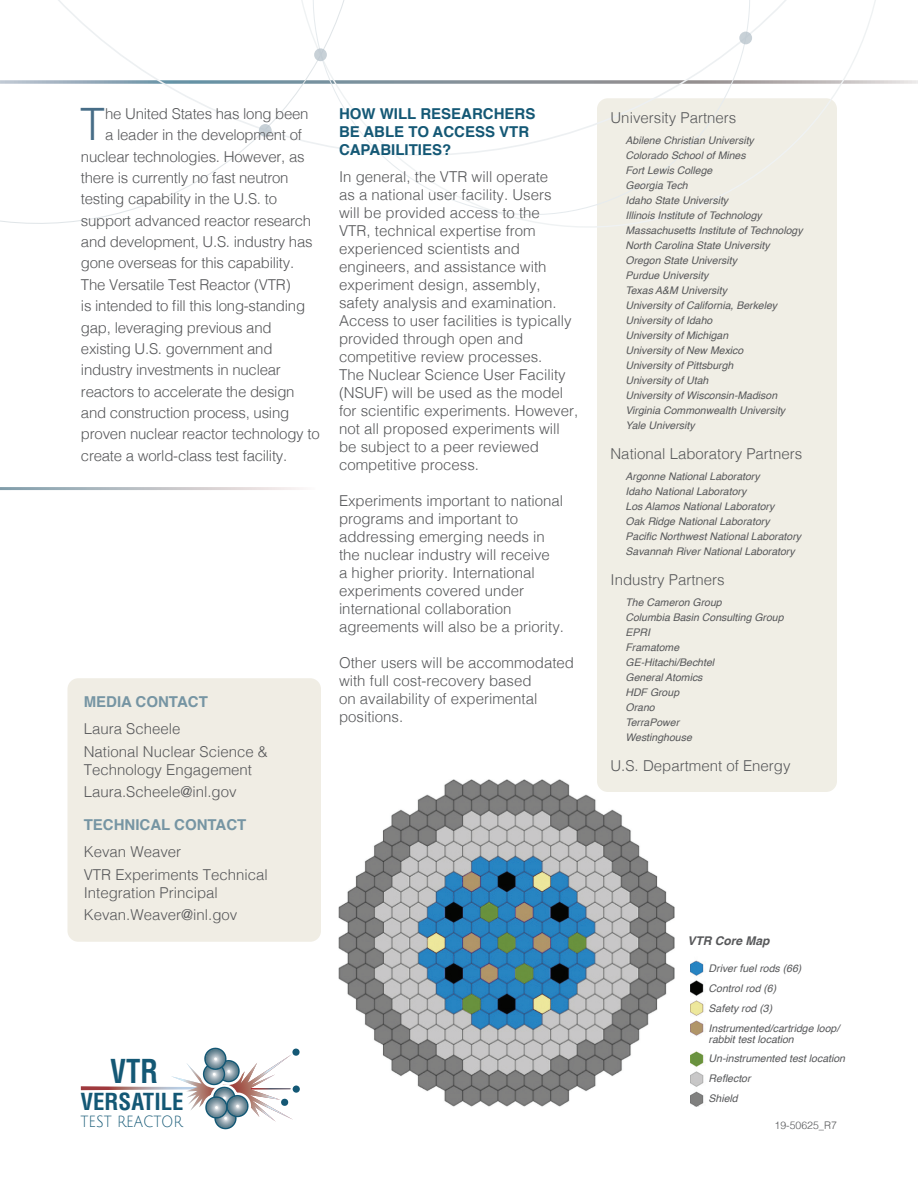
<style>
.page{position:relative;width:918px;height:1188px;background:#fff}
.page>*{position:absolute;margin:0;border:0;box-sizing:border-box;transform-origin:0 0}
.t1{font:300 44.7px "Helvetica";color:#476d87}
.t2{font:700 condensed 32.25px "Helvetica";color:#145875;scale:.89 1}
.t3{font:700 condensed 22.95px "Helvetica";color:#145875}
.t4{font:15.75px "Julius Sans One";color:#145875;scale:.89 1}
.t5{font:300 15px/18px "Helvetica";color:#57585a}
.t6{font:700 15px/18px "Helvetica";color:#145875}
.t7{font:700 15px "Helvetica";color:#7695a3}
.t8{font:italic 700 12px "Helvetica";color:#57585a}
.t9{font:italic 10.5px/15px "Helvetica";color:#57585a}
.t10{font:300 10.5px "Helvetica";color:#57585a}
</style>
<div class="page">
<img style="left:339px;top:779px;width:336px;height:328px">
<img style="left:690px;top:960px;width:14px;height:76px">
<img style="left:690px;top:1051px;width:14px;height:56px">
<div style="left:597px;top:98px;width:240px;height:694px;background:#f0eee5;border-radius:11px"></div>
<svg style="left:0;top:0;width:252px;height:224px"></svg>
<svg style="left:252px;top:0;width:666px;height:228px"></svg>
<svg style="left:305px;top:0;width:453px;height:223px"></svg>
<svg style="left:314px;top:48px;width:13px;height:13px"></svg>
<div style="left:739px;top:32px;width:13px;height:12px;background:#c8d1d7;border-radius:50%"></div>
<div style="left:259px;top:124px;width:13px;height:13px;background:#c8d1d7;border-radius:50%"></div>
<svg style="left:81px;top:1047px;width:219px;height:83px"></svg>
<div style="left:68px;top:678px;width:253px;height:264px;background:#f0ede4;border-radius:11px"></div>
<h1 class="t1" style="left:80px;top:86px;width:26px">T</h1>
<p class="t5" style="left:105px;top:103px;width:205px">he United States has long been</p>
<p class="t5" style="left:105px;top:125px;width:198px">a leader in the development of</p>
<p class="t5" style="left:81px;top:146px;width:225px">nuclear technologies. However, as</p>
<p class="t5" style="left:81px;top:168px;width:209px">there is currently no fast neutron</p>
<p class="t5" style="left:81px;top:189px;width:198px">testing capability in the U.S. to</p>
<p class="t5" style="left:81px;top:210px;width:232px">support advanced reactor research</p>
<p class="t5" style="left:81px;top:232px;width:233px">and development, U.S. industry has</p>
<p class="t5" style="left:81px;top:253px;width:215px">gone overseas for this capability.</p>
<p class="t5" style="left:81px;top:274px;width:211px">The Versatile Test Reactor (VTR)</p>
<p class="t5" style="left:81px;top:296px;width:226px">is intended to fill this long-standing</p>
<p class="t5" style="left:81px;top:317px;width:192px">gap, leveraging previous and</p>
<p class="t5" style="left:81px;top:339px;width:193px">existing U.S. government and</p>
<p class="t5" style="left:81px;top:360px;width:201px">industry investments in nuclear</p>
<p class="t5" style="left:81px;top:381px;width:215px">reactors to accelerate the design</p>
<p class="t5" style="left:81px;top:403px;width:210px">and construction process, using</p>
<p class="t5" style="left:81px;top:424px;width:240px">proven nuclear reactor technology to</p>
<p class="t5" style="left:81px;top:445px;width:208px">create a world-class test facility.</p>
<p class="t7" style="left:84px;top:690px;width:126px">MEDIA CONTACT</p>
<p class="t5" style="left:84px;top:717px;width:186px;line-height:22.5px">Laura Scheele<br>National Nuclear Science &amp;</p>
<p class="t5" style="left:84px;top:757px;width:170px;line-height:22.5px">Technology Engagement<br>Laura.Scheele@inl.gov</p>
<p class="t7" style="left:84px;top:813px;width:164px">TECHNICAL CONTACT</p>
<p class="t5" style="left:84px;top:840px;width:186px;line-height:22.5px">Kevan Weaver<br>VTR Experiments Technical</p>
<p class="t5" style="left:84px;top:880px;width:155px;line-height:22.5px">Integration Principal<br>Kevan.Weaver@inl.gov</p>
<p class="t6" style="left:339px;top:105px;width:198px">HOW WILL RESEARCHERS<br>BE ABLE TO ACCESS VTR<br>CAPABILITIES?</p>
<p class="t5" style="left:339px;top:167px;width:241px">In general, the VTR will operate<br>as a national user facility. Users<br>will be provided access to the<br>VTR, technical expertise from experienced scientists and engineers, and assistance with experiment design, assembly, safety analysis and examination.<br>Access to user facilities is typically provided through open and competitive review processes.<br>The Nuclear Science User Facility (NSUF) will be used as the model for scientific experiments. However, not all proposed experiments will be subject to a peer reviewed competitive process.</p>
<p class="t5" style="left:339px;top:491px;width:227px">Experiments important to national programs and important to addressing emerging needs in the nuclear industry will receive<br>a higher priority. International experiments covered under international collaboration agreements will also be a priority.</p>
<p class="t5" style="left:339px;top:653px;width:237px">Other users will be accommodated with full cost-recovery based<br>on availability of experimental positions.</p>
<h2 class="t2" style="left:110px;top:1051px;width:55px">VTR</h2>
<p class="t4" style="left:80px;top:1113px;width:116px">TEST REACTOR</p>
<h3 class="t3" style="left:80px;top:1088px;width:105px">VERSATILE</h3>
<p class="t5" style="left:610px;top:108px;width:127px">University Partners</p>
<p class="t9" style="left:626px;top:133px;width:179px">Abilene Christian University<br>Colorado School of Mines<br>Fort Lewis College<br>Georgia Tech<br>Idaho State University<br>Illinois Institute of Technology<br>Massachusetts Institute of Technology<br>North Carolina State University<br>Oregon State University<br>Purdue University<br>Texas A&amp;M University<br>University of California, Berkeley<br>University of Idaho<br>University of Michigan<br>University of New Mexico<br>University of Pittsburgh<br>University of Utah<br>University of Wisconsin-Madison<br>Virginia Commonwealth University<br>Yale University</p>
<p class="t5" style="left:610px;top:444px;width:193px">National Laboratory Partners</p>
<p class="t9" style="left:626px;top:469px;width:177px">Argonne National Laboratory<br>Idaho National Laboratory<br>Los Alamos National Laboratory<br>Oak Ridge National Laboratory<br>Pacific Northwest National Laboratory<br>Savannah River National Laboratory</p>
<p class="t5" style="left:610px;top:570px;width:116px">Industry Partners</p>
<p class="t9" style="left:626px;top:595px;width:160px">The Cameron Group<br>Columbia Basin Consulting Group<br>EPRI<br>Framatome<br>GE-Hitachi/Bechtel<br>General Atomics<br>HDF Group<br>Orano<br>TerraPower<br>Westinghouse</p>
<p class="t5" style="left:610px;top:756px;width:182px">U.S. Department of Energy</p>
<p class="t8" style="left:687px;top:931px;width:84px">VTR Core Map</p>
<p class="t9" style="left:709px;top:959px;width:132px;line-height:20px">Driver fuel rods (66)<br>Control rod (6)<br>Safety rod (3)<br>Instrumented/cartridge loop/</p>
<p class="t9" style="left:709px;top:1029px;width:138px;line-height:20px">rabbit test location<br>Un-instrumented test location<br>Reflector<br>Shield</p>
<p class="t10" style="left:775px;top:1116px;width:64px">19-50625_R7</p>
</div>
